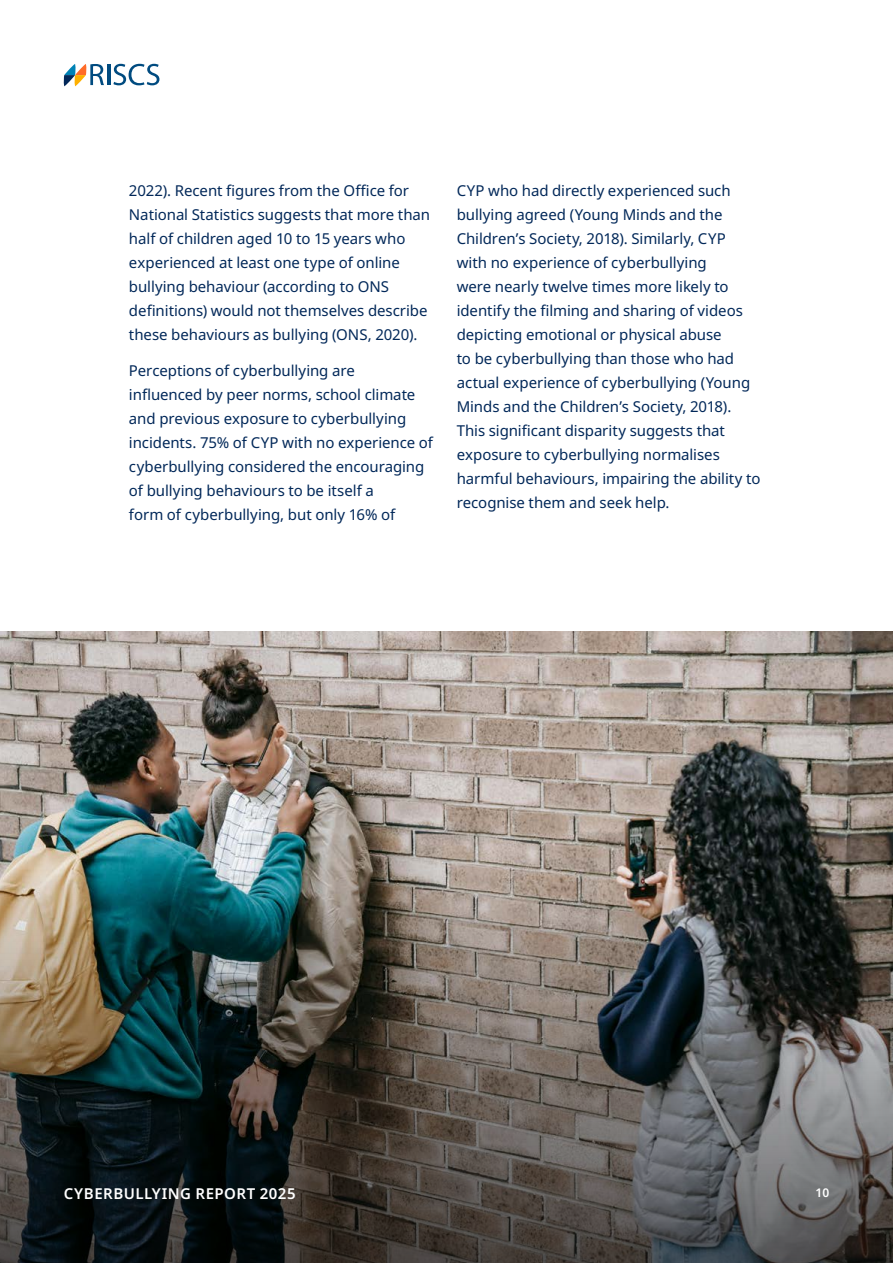
<style>
.page{position:relative;width:893px;height:1263px;background:#fff}
.page>*{position:absolute;margin:0;border:0;box-sizing:border-box;transform-origin:0 0}
.t1{font:15px/24px "Noto Sans";letter-spacing:-.005em;color:#022859}
.t2{font:600 15px "Noto Sans";letter-spacing:.03em;color:#fff}
.t3{font:600 12px "Noto Sans";color:#fff}
</style>
<div class="page">
<svg style="left:63px;top:64px;width:41px;height:22px"></svg>
<hr style="left:107px;top:64px;width:3px;height:21px;background:#004b80">
<svg style="left:113px;top:64px;width:46px;height:21px"></svg>
<img style="left:0;top:631px;width:893px;height:179px">
<img style="left:0;top:810px;width:893px;height:453px">
<p class="t1" style="left:129px;top:179px;width:303px">2022). Recent figures from the Office for National Statistics suggests that more than half of children aged 10 to 15 years who experienced at least one type of online bullying behaviour (according to ONS definitions) would not themselves describe these behaviours as bullying (ONS, 2020).</p>
<p class="t1" style="left:129px;top:359px;width:306px">Perceptions of cyberbullying are<br>influenced by peer norms, school climate and previous exposure to cyberbullying incidents. 75% of CYP with no experience of cyberbullying considered the encouraging of bullying behaviours to be itself a<br>form of cyberbullying, but only 16% of</p>
<p class="t1" style="left:457px;top:179px;width:305px">CYP who had directly experienced such bullying agreed (Young Minds and the Children’s Society, 2018). Similarly, CYP<br>with no experience of cyberbullying<br>were nearly twelve times more likely to identify the filming and sharing of videos depicting emotional or physical abuse<br>to be cyberbullying than those who had actual experience of cyberbullying (Young Minds and the Children’s Society, 2018).<br>This significant disparity suggests that exposure to cyberbullying normalises harmful behaviours, impairing the ability to recognise them and seek help.</p>
<p class="t2" style="left:64px;top:1183px;width:233px">CYBERBULLYING REPORT 2025</p>
<p class="t3" style="left:815px;top:1184px;width:15px">10</p>
</div>
